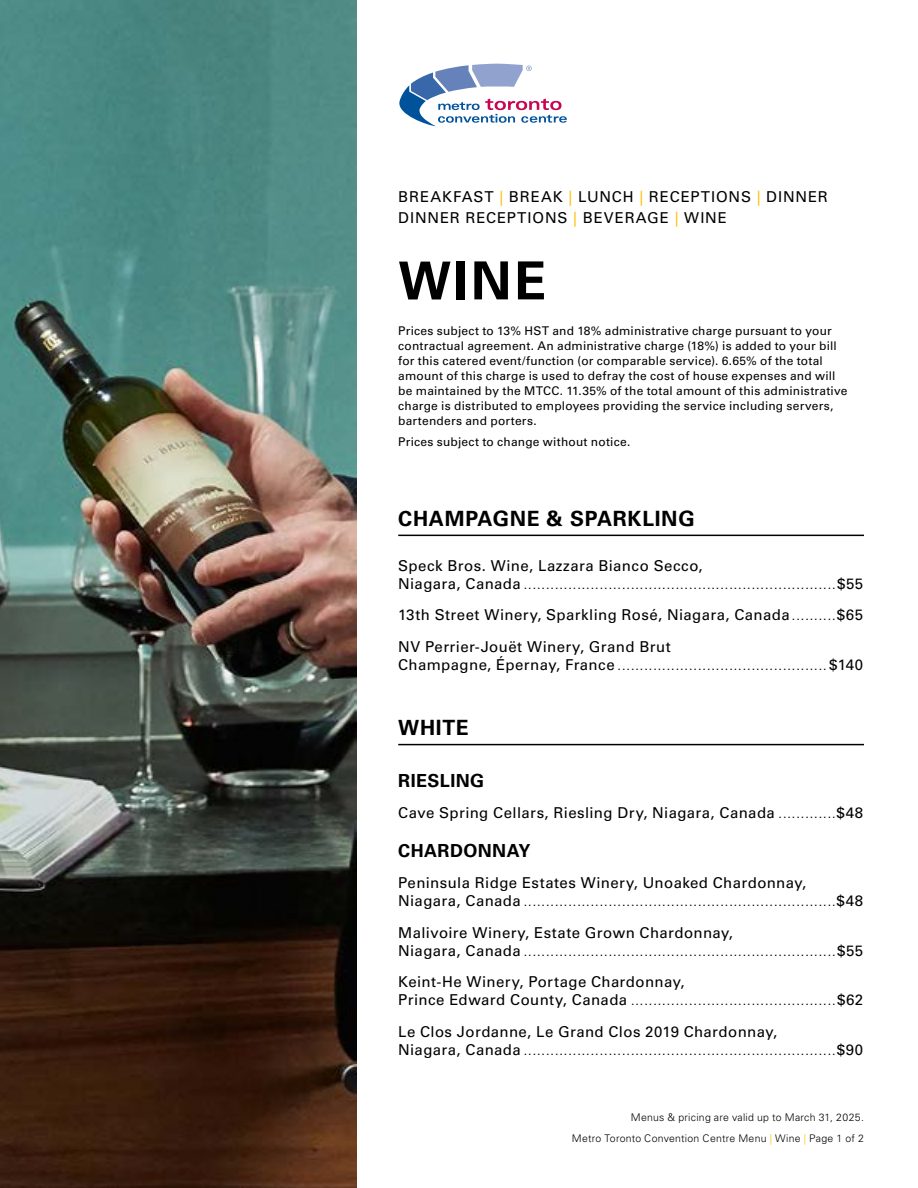
<style>
.page{position:relative;width:918px;height:1188px;background:#fff}
.page>*{position:absolute;margin:0;border:0;box-sizing:border-box;transform-origin:0 0}
.Title_of_Menu_-_H1{font:700 52.5px "Univers LT Std";color:#000}
.Menu_Title_-_H2{font:700 21px "Univers LT Std";letter-spacing:.03em;color:#000}
.Menu_Sub-title_-_H3{font:700 18px "Univers LT Std";letter-spacing:.025em;color:#000}
.Menu_item_-_pg1{font:300 15px/18px "Univers LT Std";color:#000}
.Menu_item_-_pg1-2{font:15px/18px "Univers LT Std";letter-spacing:.025em;color:#000}
.menu_category{font:15px/21px "Univers LT Std";letter-spacing:.06em;color:#000}
.disclaimer{font:12px/15px "Univers LT Std";letter-spacing:.015em;color:#000}
.folio{font:300 10.5px "Univers LT Std";letter-spacing:.025em;color:#000}
.s1{color:#ffc20e}
.s2{font-weight:400}
.s3{font-weight:300}
</style>
<div class="page">
<img style="left:0;top:0;width:356px;height:1188px">
<svg style="left:399px;top:64px;width:168px;height:62px"></svg>
<hr style="left:398px;top:535px;width:466px;height:1px;background:#000">
<hr style="left:398px;top:744px;width:466px;height:1px;background:#000">
<p class="menu_category" style="left:398px;top:186px;width:431px">BREAKFAST <span class="s1">|</span> BREAK <span class="s1">|</span> LUNCH <span class="s1">|</span> RECEPTIONS <span class="s1">|</span> DINNER<br>DINNER RECEPTIONS <span class="s1">|</span> BEVERAGE <span class="s1">|</span> WINE</p>
<h1 class="Title_of_Menu_-_H1" style="left:398px;top:250px;width:149px">WINE</h1>
<p class="disclaimer" style="left:398px;top:323px;width:451px">Prices subject to 13% HST and 18% administrative charge pursuant to your contractual agreement. An administrative charge (18%) is added to your bill for this catered event/function (or comparable service). 6.65% of the total amount of this charge is used to defray the cost of house expenses and will be maintained by the MTCC. 11.35% of the total amount of this administrative charge is distributed to employees providing the service including servers, bartenders and porters.</p>
<p class="disclaimer" style="left:398px;top:435px;width:234px">Prices subject to change without notice.</p>
<h2 class="Menu_Title_-_H2" style="left:398px;top:506px;width:298px">CHAMPAGNE &amp; SPARKLING</h2>
<p class="Menu_item_-_pg1" style="left:398px;top:557px;width:466px"><span class="s2">Speck Bros. Wine, Lazzara Bianco Secco,<br>Niagara, Canada</span> ......................................................................<span class="s2">$55</span></p>
<p class="Menu_item_-_pg1-2" style="left:398px;top:606px;width:467px">13th Street Winery, Sparkling Rosé, Niagara, Canada<span class="s3">..........</span>$65</p>
<p class="Menu_item_-_pg1-2" style="left:398px;top:638px;width:466px">NV Perrier-Jouët Winery, Grand Brut<br>Champagne, Épernay, France <span class="s3">...............................................</span> $140</p>
<h2 class="Menu_Title_-_H2" style="left:398px;top:716px;width:72px">WHITE</h2>
<h3 class="Menu_Sub-title_-_H3" style="left:398px;top:770px;width:87px">RIESLING</h3>
<p class="Menu_item_-_pg1-2" style="left:398px;top:804px;width:467px">Cave Spring Cellars, Riesling Dry, Niagara, Canada <span class="s3">.............</span>$48</p>
<h3 class="Menu_Sub-title_-_H3" style="left:398px;top:840px;width:134px">CHARDONNAY</h3>
<p class="Menu_item_-_pg1" style="left:398px;top:874px;width:467px"><span class="s2">Peninsula Ridge Estates Winery, Unoaked Chardonnay,<br>Niagara, Canada</span> ......................................................................<span class="s2">$48</span></p>
<p class="Menu_item_-_pg1" style="left:398px;top:923px;width:466px"><span class="s2">Malivoire Winery, Estate Grown Chardonnay,<br>Niagara, Canada</span> ......................................................................<span class="s2">$55</span></p>
<p class="Menu_item_-_pg1-2" style="left:398px;top:973px;width:467px">Keint-He Winery, Portage Chardonnay,<br>Prince Edward County, Canada <span class="s3">..............................................</span>$62</p>
<p class="Menu_item_-_pg1" style="left:398px;top:1022px;width:466px"><span class="s2">Le Clos Jordanne, Le Grand Clos 2019 Chardonnay,<br>Niagara, Canada</span> ......................................................................<span class="s2">$90</span></p>
<p class="folio" style="left:631px;top:1111px;width:235px">Menus &amp; pricing are valid up to March 31, 2025.</p>
<p class="folio" style="left:572px;top:1132px;width:294px">Metro Toronto Convention Centre Menu <span class="s1">|</span> Wine <span class="s1">|</span> Page 1 of 2</p>
</div>
